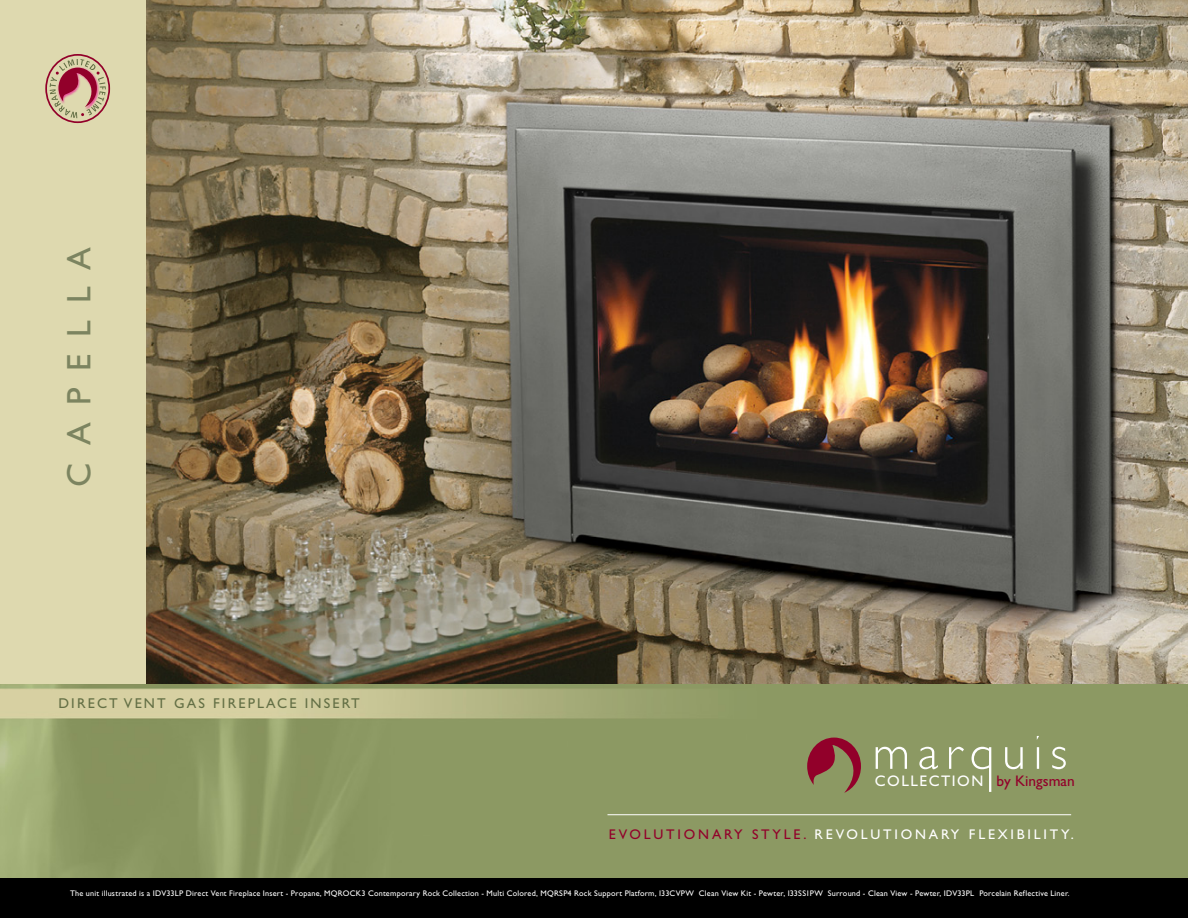
<style>
.page{position:relative;width:1188px;height:918px;background:#fff}
.page>*{position:absolute;margin:0;border:0;box-sizing:border-box;transform-origin:0 0}
.t1{font:34.05px "Gill Sans Std";letter-spacing:.5em;color:#7c8460}
.t2{font:15.3px "Gill Sans Std";letter-spacing:.1em;color:#fff}
.t3{font:15.3px "Gill Sans Std";color:#92002a}
.t4{font:14.25px "Gill Sans Std";letter-spacing:.15em;color:#636f45}
.t5{font:14.1px "Gill Sans Std";letter-spacing:.2em;color:#fff}
.t6{font:8.25px "Gill Sans Std";letter-spacing:.025em;color:#fff}
.s1{color:#92002a}
</style>
<div class="page">
<img style="left:145px;top:0;width:1043px;height:685px">
<div style="left:0;top:0;width:145px;height:697px;background:#ded9af"></div>
<div style="left:45px;top:54px;width:65px;height:69px;border:2px solid #92002a;border-radius:50%"></div>
<svg style="left:50px;top:59px;width:56px;height:59px"></svg>
<img style="left:0;top:685px;width:1188px;height:193px">
<svg style="left:807px;top:738px;width:61px;height:55px;background:#8e5e4d"></svg>
<svg style="left:876px;top:736px;width:190px;height:56px;background:#95a170"></svg>
<hr style="left:608px;top:814px;width:463px;height:1px;background:#fff">
<div style="left:0;top:878px;width:1188px;height:40px;background:#000"></div>
<p class="t1" style="left:59px;top:487px;width:242px;rotate:-90deg">CAPELLA</p>
<p class="t4" style="left:58px;top:695px;width:303px">DIRECT VENT GAS FIREPLACE INSERT</p>
<p class="t2" style="left:875px;top:772px;width:110px">COLLECTION</p>
<p class="t3" style="left:997px;top:772px;width:80px">by Kingsman</p>
<p class="t5" style="left:609px;top:826px;width:466px"><span class="s1">EVOLUTIONARY STYLE.</span> REVOLUTIONARY FLEXIBILITY.</p>
<p class="t6" style="left:70px;top:888px;width:1001px">The unit illustrated is a IDV33LP Direct Vent Fireplace Insert - Propane, MQROCK3 Contemporary Rock Collection - Multi Colored, MQRSP4 Rock Support Platform, I33CVPW Clean View Kit - Pewter, I33SS1PW Surround - Clean View - Pewter, IDV33PL Porcelain Reflective Liner.</p>
</div>
